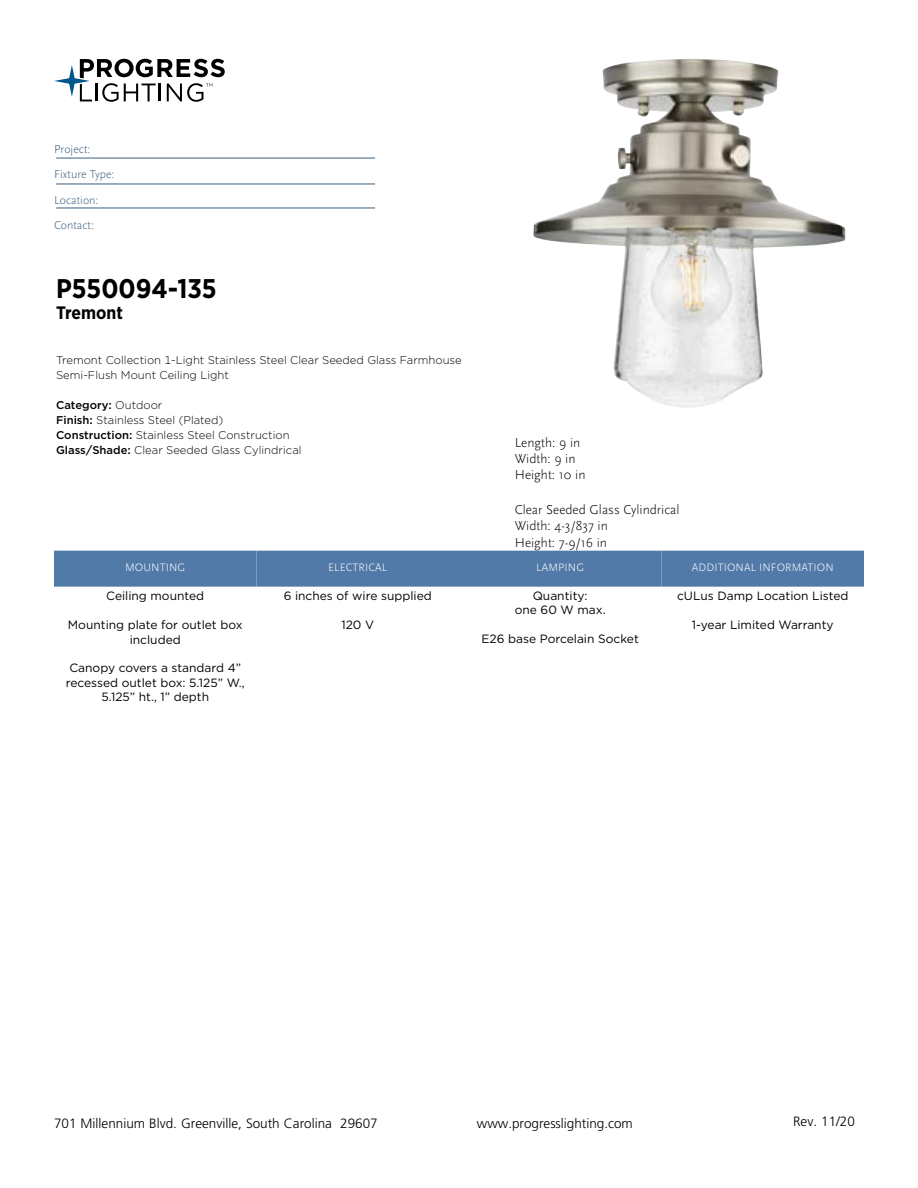
<style>
.page{position:relative;width:918px;height:1188px;background:#fff}
.page>*{position:absolute;margin:0;border:0;box-sizing:border-box;transform-origin:0 0}
.t1{font:700 27px "Gotham Narrow";color:#000}
.t2{font:700 18px "Gotham Narrow";color:#000}
.t3{font:300 13.5px/16.2px "Scala Sans Pro";color:#000}
.t4{font:300 13.5px "Frutiger LT Std";color:#000}
.t5{font:12px/14.4px "Gotham";color:#000;text-align:center}
.t6{font:300 12px/25.5px "Scala Sans Pro";color:#3b5e7b}
.t7{font:300 11.25px/15px "Gotham";color:#000}
.t8{font:300 11.25px "Scala Sans Pro";letter-spacing:.01em;color:#fff}
.s1{font-weight:500}
</style>
<div class="page">
<svg style="left:54px;top:59px;width:171px;height:43px"></svg>
<hr style="left:56px;top:158px;width:319px;height:1px;background:#3b5e7b">
<hr style="left:56px;top:184px;width:319px;height:1px;background:#3b5e7b">
<hr style="left:56px;top:208px;width:319px;height:1px;background:#3b5e7b">
<img style="left:533px;top:59px;width:313px;height:349px">
<div style="left:54px;top:551px;width:202px;height:36px;background:#527aa8"></div>
<div style="left:256px;top:551px;width:203px;height:36px;background:#527aa8"></div>
<div style="left:459px;top:551px;width:203px;height:36px;background:#527aa8"></div>
<div style="left:662px;top:551px;width:202px;height:36px;background:#527aa8"></div>
<p class="t6" style="left:54px;top:136px;width:62px">Project:<br>Fixture Type:<br>Location:<br>Contact:</p>
<h1 class="t1" style="left:56px;top:272px;width:162px">P550094-135</h1>
<h2 class="t2" style="left:56px;top:302px;width:68px">Tremont</h2>
<p class="t7" style="left:56px;top:353px;width:407px">Tremont Collection 1-Light Stainless Steel Clear Seeded Glass Farmhouse<br>Semi-Flush Mount Ceiling Light</p>
<p class="t7" style="left:56px;top:398px;width:247px"><span class="s1">Category:</span> Outdoor<br><span class="s1">Finish:</span> Stainless Steel (Plated)<br><span class="s1">Construction:</span> Stainless Steel Construction <span class="s1">Glass/Shade:</span> Clear Seeded Glass Cylindrical</p>
<p class="t8" style="left:125px;top:561px;width:62px">MOUNTING</p>
<p class="t5" style="left:106px;top:589px;width:99px">Ceiling mounted</p>
<p class="t5" style="left:68px;top:617px;width:176px">Mounting plate for outlet box included</p>
<p class="t5" style="left:66px;top:661px;width:180px">Canopy covers a standard 4” recessed outlet box: 5.125” W.,<br>5.125” ht., 1” depth</p>
<p class="t8" style="left:328px;top:561px;width:61px">ELECTRICAL</p>
<p class="t5" style="left:284px;top:588px;width:150px">6 inches of wire supplied</p>
<p class="t5" style="left:341px;top:617px;width:34px">120 V</p>
<p class="t3" style="left:515px;top:434px;width:72px">Length: 9 in<br>Width: 9 in<br>Height: 10 in</p>
<p class="t3" style="left:515px;top:502px;width:166px">Clear Seeded Glass Cylindrical<br>Width: 4-3/837 in<br>Height: 7-9/16 in</p>
<p class="t8" style="left:536px;top:561px;width:49px">LAMPING</p>
<p class="t5" style="left:515px;top:588px;width:92px">Quantity:<br>one 60 W max.</p>
<p class="t5" style="left:482px;top:631px;width:159px">E26 base Porcelain Socket</p>
<p class="t8" style="left:692px;top:561px;width:143px">ADDITIONAL INFORMATION</p>
<p class="t5" style="left:677px;top:589px;width:173px">cULus Damp Location Listed</p>
<p class="t5" style="left:692px;top:617px;width:143px">1-year Limited Warranty</p>
<p class="t4" style="left:54px;top:1115px;width:325px">701 Millennium Blvd. Greenville, South Carolina 29607</p>
<p class="t4" style="left:477px;top:1115px;width:158px">www.progresslighting.com</p>
<p class="t4" style="left:793px;top:1114px;width:63px">Rev. 11/20</p>
</div>
